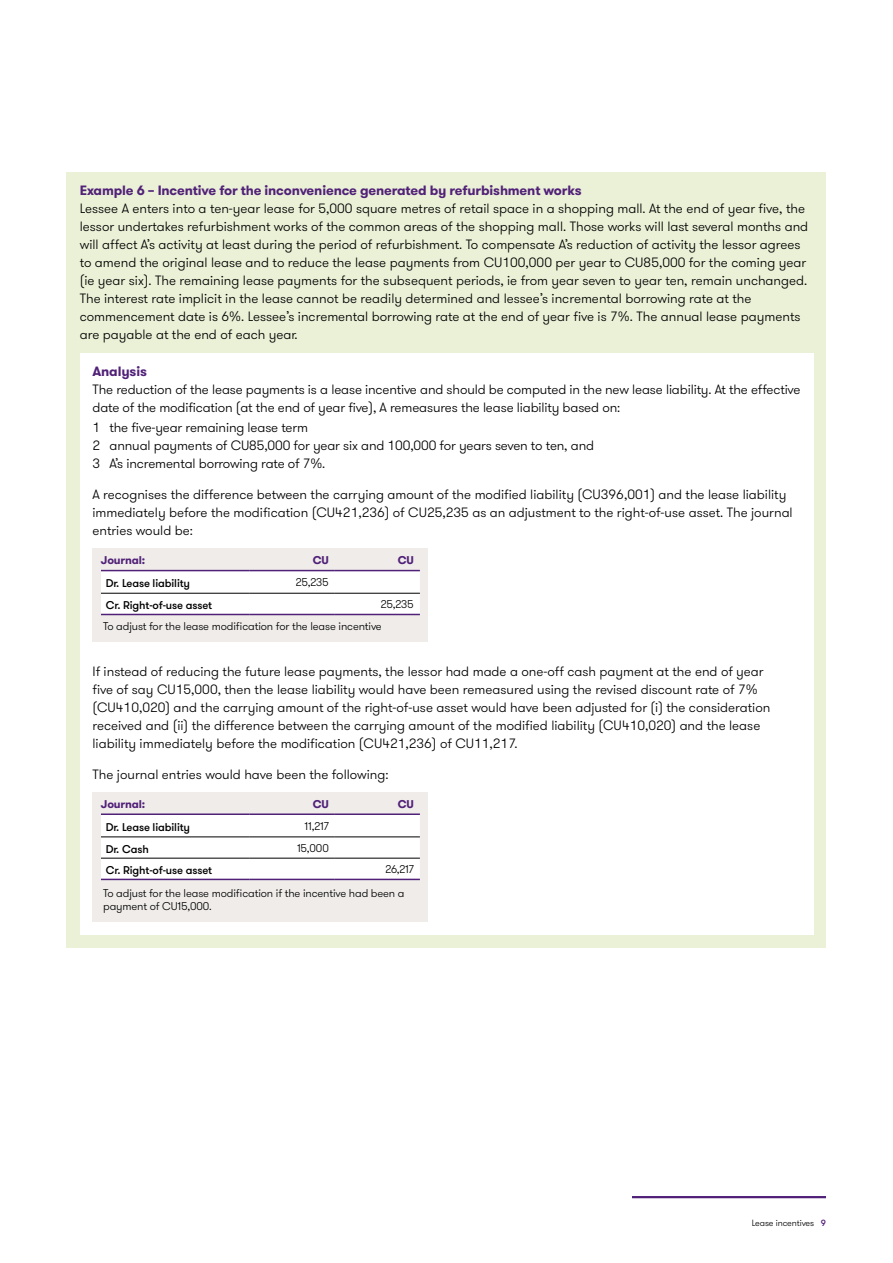
<style>
.page{position:relative;width:893px;height:1263px;background:#fff}
.page>*{position:absolute;margin:0;border:0;box-sizing:border-box;transform-origin:0 0}
.t1{font:300 13.5px/18px "GT Walsheim Pro";color:#000}
.t2{font:700 13.5px "GT Walsheim Pro";letter-spacing:-.01em;color:#512178}
.t3{font:300 11.25px/23.9px "GT Walsheim Pro";letter-spacing:-.01em;color:#000}
.t4{font:500 11.25px "GT Walsheim Pro";letter-spacing:-.01em;color:#000}
.t5{font:700 11.25px "GT Walsheim Pro";letter-spacing:-.015em;color:#512178}
.t6{font:300 9px "GT Walsheim Pro";letter-spacing:-.01em;color:#000}
.s1{font-weight:500;color:#512178}
</style>
<div class="page">
<hr style="left:632px;top:1196px;width:194px;height:2px;background:#512178">
<div style="left:67px;top:172px;width:759px;height:775px;background:#eaf1d7"></div>
<div style="left:80px;top:353px;width:733px;height:582px;background:#fff"></div>
<div style="left:92px;top:549px;width:336px;height:93px;background:#efecea"></div>
<div style="left:92px;top:792px;width:336px;height:130px;background:#efecea"></div>
<div style="left:101px;top:815px;width:319px;height:64px;background:#fff"></div>
<hr style="left:101px;top:813px;width:149px;height:2px;background:#512178">
<hr style="left:250px;top:813px;width:85px;height:2px;background:#512178">
<hr style="left:335px;top:813px;width:85px;height:2px;background:#512178">
<hr style="left:101px;top:879px;width:149px;height:1px;background:#512178">
<hr style="left:250px;top:879px;width:85px;height:1px;background:#512178">
<hr style="left:335px;top:879px;width:85px;height:1px;background:#512178">
<hr style="left:101px;top:858px;width:149px;height:1px;background:#000">
<hr style="left:250px;top:858px;width:85px;height:1px;background:#000">
<hr style="left:335px;top:858px;width:85px;height:1px;background:#000">
<hr style="left:101px;top:837px;width:149px;height:1px;background:#000">
<hr style="left:250px;top:837px;width:85px;height:1px;background:#000">
<hr style="left:335px;top:837px;width:85px;height:1px;background:#000">
<svg style="left:101px;top:571px;width:319px;height:43px;background:#fafafb"></svg>
<hr style="left:101px;top:570px;width:149px;height:1px;background:#512178">
<hr style="left:250px;top:570px;width:85px;height:1px;background:#512178">
<hr style="left:335px;top:570px;width:85px;height:1px;background:#512178">
<hr style="left:101px;top:614px;width:149px;height:1px;background:#512178">
<hr style="left:250px;top:614px;width:85px;height:1px;background:#512178">
<hr style="left:335px;top:614px;width:85px;height:1px;background:#512178">
<hr style="left:101px;top:593px;width:149px;height:1px;background:#000">
<hr style="left:250px;top:593px;width:85px;height:1px;background:#000">
<hr style="left:335px;top:593px;width:85px;height:1px;background:#000">
<p class="t2" style="left:80px;top:182px;width:503px">Example 6 – Incentive for the inconvenience generated by refurbishment works</p>
<p class="t1" style="left:80px;top:200px;width:730px">Lessee A enters into a ten-year lease for 5,000 square metres of retail space in a shopping mall. At the end of year five, the lessor undertakes refurbishment works of the common areas of the shopping mall. Those works will last several months and will affect A’s activity at least during the period of refurbishment. To compensate A’s reduction of activity the lessor agrees to amend the original lease and to reduce the lease payments from CU100,000 per year to CU85,000 for the coming year (ie year six). The remaining lease payments for the subsequent periods, ie from year seven to year ten, remain unchanged.<br>The interest rate implicit in the lease cannot be readily determined and lessee’s incremental borrowing rate at the commencement date is 6%. Lessee’s incremental borrowing rate at the end of year five is 7%. The annual lease payments are payable at the end of each year.</p>
<p class="t2" style="left:92px;top:362px;width:56px">Analysis</p>
<p class="t1" style="left:92px;top:380px;width:709px">The reduction of the lease payments is a lease incentive and should be computed in the new lease liability. At the effective date of the modification (at the end of year five), A remeasures the lease liability based on:</p>
<p class="t1" style="left:92px;top:419px;width:503px">1 the five-year remaining lease term<br>2 annual payments of CU85,000 for year six and 100,000 for years seven to ten, and<br>3 A’s incremental borrowing rate of 7%.</p>
<p class="t1" style="left:92px;top:485px;width:702px">A recognises the difference between the carrying amount of the modified liability (CU396,001) and the lease liability immediately before the modification (CU421,236) of CU25,235 as an adjustment to the right-of-use asset. The journal entries would be:</p>
<p class="t5" style="left:101px;top:553px;width:46px">Journal:</p>
<p class="t5" style="left:313px;top:553px;width:18px">CU</p>
<p class="t5" style="left:398px;top:553px;width:18px">CU</p>
<p class="t4" style="left:106px;top:576px;width:86px">Dr. Lease liability</p>
<p class="t3" style="left:296px;top:571px;width:35px">25,235</p>
<p class="t4" style="left:106px;top:598px;width:108px">Cr. Right-of-use asset</p>
<p class="t3" style="left:103px;top:593px;width:312px;line-height:22.2px;text-indent:278px">25,235<br>To adjust for the lease modification for the lease incentive</p>
<p class="t1" style="left:92px;top:662px;width:679px">If instead of reducing the future lease payments, the lessor had made a one-off cash payment at the end of year five of say CU15,000, then the lease liability would have been remeasured using the revised discount rate of 7% (CU410,020) and the carrying amount of the right-of-use asset would have been adjusted for (i) the consideration received and (ii) the difference between the carrying amount of the modified liability (CU410,020) and the lease liability immediately before the modification (CU421,236) of CU11,217.</p>
<p class="t1" style="left:92px;top:765px;width:298px">The journal entries would have been the following:</p>
<p class="t5" style="left:101px;top:796px;width:46px">Journal:</p>
<p class="t5" style="left:313px;top:796px;width:18px">CU</p>
<p class="t5" style="left:398px;top:796px;width:18px">CU</p>
<p class="t4" style="left:106px;top:820px;width:86px">Dr. Lease liability</p>
<p class="t3" style="left:305px;top:814px;width:26px">11,217</p>
<p class="t4" style="left:106px;top:842px;width:44px">Dr. Cash</p>
<p class="t3" style="left:297px;top:836px;width:33px">15,000</p>
<p class="t4" style="left:106px;top:863px;width:108px">Cr. Right-of-use asset</p>
<p class="t3" style="left:103px;top:857px;width:312px;text-indent:282px">26,217<br>To adjust for the lease modification if the incentive had been a</p>
<p class="t3" style="left:103px;top:895px;width:110px">payment of CU15,000.</p>
<p class="t6" style="left:752px;top:1217px;width:76px">Lease incentives <span class="s1">9</span></p>
</div>
